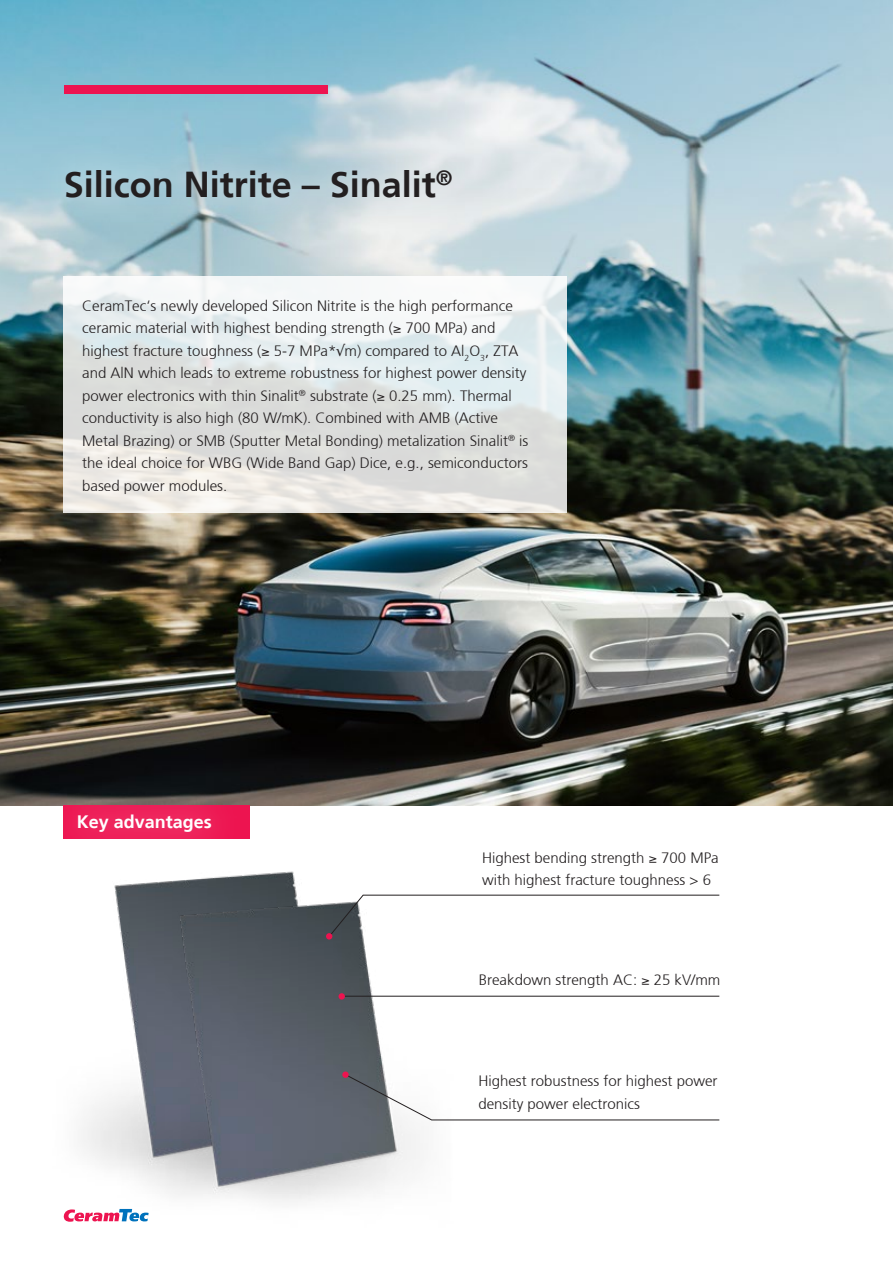
<style>
.page{position:relative;width:893px;height:1263px;background:#fff}
.page>*{position:absolute;margin:0;border:0;box-sizing:border-box;transform-origin:0 0}
.t1{font:700 36px "Frutiger";color:#231f20}
.t2{font:700 18px "Frutiger";color:#fff}
.t3{font:300 15px/22.5px "Frutiger";color:#231f20}
</style>
<div class="page">
<img style="left:100px;top:871px;width:382px;height:351px">
<img style="left:0;top:0;width:893px;height:805px">
<div style="left:64px;top:85px;width:263px;height:9px;background:#ed1450"></div>
<div style="left:30px;top:134px;width:456px;height:100px;background:#fff;opacity:.75"></div>
<svg style="left:64px;top:1209px;width:85px;height:12px"></svg>
<svg style="left:326px;top:895px;width:394px;height:44px"></svg>
<hr style="left:343px;top:996px;width:376px;height:1px;background:#231f20">
<svg style="left:339px;top:993px;width:6px;height:6px"></svg>
<div style="left:64px;top:805px;width:186px;height:34px;background:#ed1450"></div>
<div style="left:43px;top:781px;width:202px;height:86px;background:#fff;opacity:.75"></div>
<svg style="left:64px;top:276px;width:503px;height:237px"></svg>
<svg style="left:345px;top:1074px;width:375px;height:46px"></svg>
<div style="left:342px;top:1071px;width:7px;height:7px;background:#ed1450;border-radius:50%"></div>
<h1 class="t1" style="left:64px;top:163px;width:390px">Silicon Nitrite – Sinalit<sup>®</sup></h1>
<p class="t3" style="left:82px;top:294px;width:448px">CeramTec‘s newly developed Silicon Nitrite is the high performance ceramic material with highest bending strength (≥ 700 MPa) and highest fracture toughness (≥ 5-7 MPa*√m) compared to Al<sub>2</sub>O<sub>3</sub>, ZTA and AlN which leads to extreme robustness for highest power density power electronics with thin Sinalit<sup>®</sup> substrate (≥ 0.25 mm). Thermal conductivity is also high (80 W/mK). Combined with AMB (Active Metal Brazing) or SMB (Sputter Metal Bonding) metalization Sinalit<sup>®</sup> is the ideal choice for WBG (Wide Band Gap) Dice, e.g., semiconductors based power modules.</p>
<p class="t2" style="left:77px;top:811px;width:137px">Key advantages</p>
<p class="t3" style="left:482px;top:846px;width:238px">Highest bending strength ≥ 700 MPa with highest fracture toughness &gt; 6</p>
<p class="t3" style="left:479px;top:968px;width:243px">Breakdown strength AC: ≥ 25 kV/mm</p>
<p class="t3" style="left:478px;top:1070px;width:241px">Highest robustness for highest power density power electronics</p>
</div>
